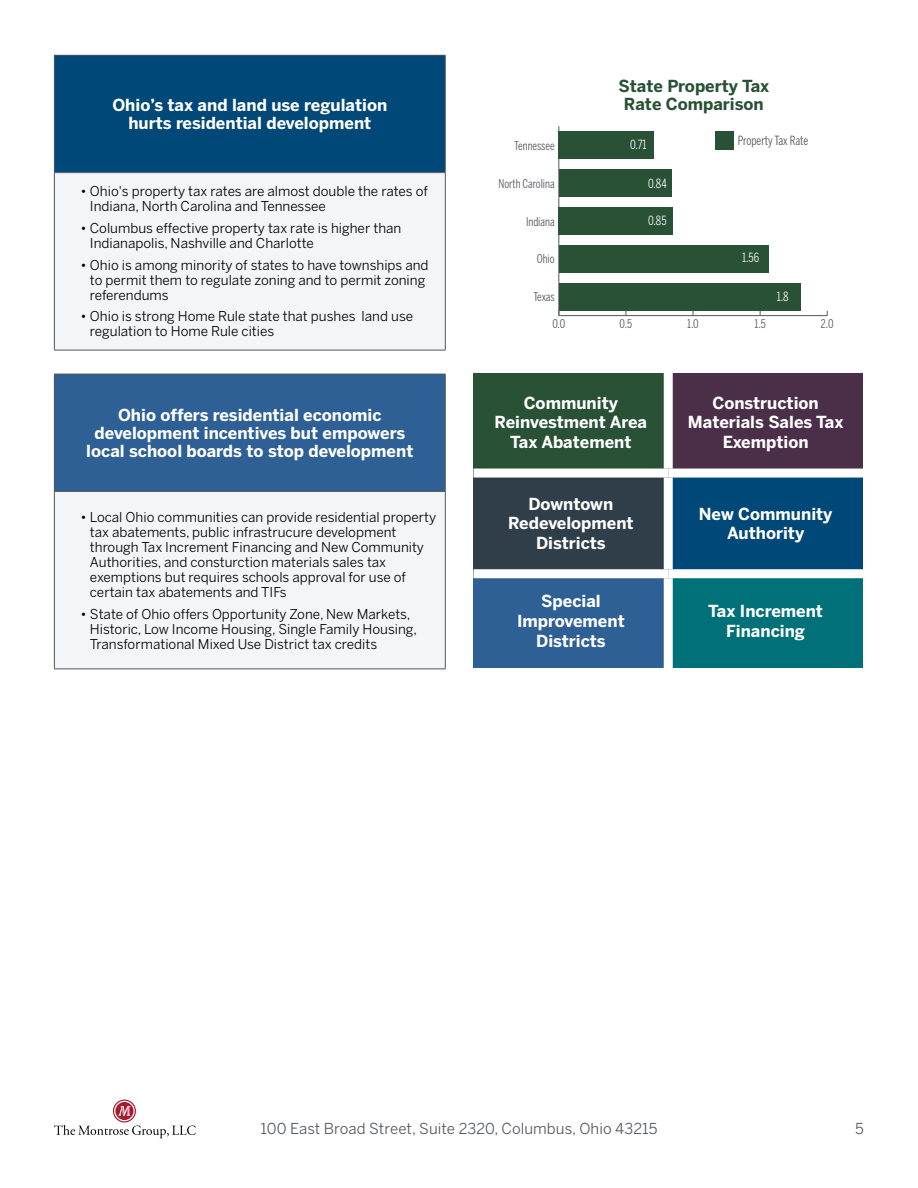
<style>
.page{position:relative;width:918px;height:1188px;background:#fff}
.page>*{position:absolute;margin:0;border:0;box-sizing:border-box;transform-origin:0 0}
.t1{font:700 16.5px/19.8px "Benton Sans";color:#fff;text-align:center}
.t2{font:700 16.5px/18px "Benton Sans";color:#285136;text-align:center}
.t3{font:15px "Benton Sans";letter-spacing:.005em;color:#52555b}
.t4{font:13.5px/15px "Benton Sans";color:#000}
.t5{font:12.6px "Benton Sans Comp";color:#fff}
.t6{font:12.6px "Benton Sans Comp";letter-spacing:-.005em;color:#52555b}
.t7{font:12px "Benton Sans Comp";color:#52555b}
</style>
<div class="page">
<svg style="left:54px;top:1125px;width:142px;height:13px"></svg>
<div style="left:115px;top:1102px;width:18px;height:18px;background:#a91a2d;border-radius:50%"></div>
<div style="left:113px;top:1100px;width:23px;height:23px;border:1px solid #a91a2d;border-radius:50%"></div>
<svg style="left:118px;top:1106px;width:12px;height:10px"></svg>
<div style="left:54px;top:55px;width:391px;height:118px;background:#004877"></div>
<div style="left:54px;top:173px;width:391px;height:177px;background:#f3f5f7"></div>
<hr style="left:54px;top:172px;width:392px;height:1px;background:#52555b">
<hr style="left:54px;top:55px;width:392px;height:1px;background:#52555b">
<hr style="left:54px;top:56px;width:1px;height:116px;background:#52555b">
<hr style="left:445px;top:56px;width:1px;height:116px;background:#52555b">
<hr style="left:54px;top:173px;width:1px;height:177px;background:#52555b">
<hr style="left:445px;top:173px;width:1px;height:177px;background:#52555b">
<hr style="left:54px;top:350px;width:392px;height:1px;background:#52555b">
<hr style="left:559px;top:315px;width:268px;height:1px;background:#52555b">
<hr style="left:558px;top:126px;width:1px;height:190px;background:#52555b">
<div style="left:715px;top:131px;width:19px;height:19px;background:#285136"></div>
<div style="left:559px;top:131px;width:95px;height:28px;background:#285136"></div>
<div style="left:559px;top:169px;width:113px;height:28px;background:#285136"></div>
<div style="left:559px;top:207px;width:114px;height:28px;background:#285136"></div>
<div style="left:559px;top:245px;width:209px;height:27px;background:#285136"></div>
<div style="left:559px;top:283px;width:241px;height:27px;background:#285136"></div>
<div style="left:54px;top:374px;width:391px;height:117px;background:#2e6095"></div>
<div style="left:54px;top:491px;width:391px;height:178px;background:#f3f6f8"></div>
<hr style="left:54px;top:491px;width:392px;height:1px;background:#52555b">
<hr style="left:54px;top:374px;width:392px;height:1px;background:#52555b">
<hr style="left:54px;top:374px;width:1px;height:117px;background:#52555b">
<hr style="left:445px;top:374px;width:1px;height:117px;background:#52555b">
<hr style="left:54px;top:492px;width:1px;height:177px;background:#52555b">
<hr style="left:445px;top:492px;width:1px;height:177px;background:#52555b">
<hr style="left:54px;top:669px;width:392px;height:1px;background:#52555b">
<div style="left:474px;top:374px;width:194px;height:99px;background:#285136"></div>
<div style="left:668px;top:374px;width:195px;height:99px;background:#4b2f49"></div>
<div style="left:474px;top:473px;width:194px;height:101px;background:#303e49"></div>
<div style="left:668px;top:473px;width:195px;height:101px;background:#004877"></div>
<div style="left:474px;top:574px;width:194px;height:94px;background:#2e6095"></div>
<div style="left:668px;top:574px;width:195px;height:94px;background:#007079"></div>
<div style="left:664px;top:374px;width:9px;height:95px;background:#fff"></div>
<div style="left:474px;top:469px;width:194px;height:9px;background:#fff"></div>
<div style="left:668px;top:469px;width:195px;height:9px;background:#fff"></div>
<div style="left:664px;top:478px;width:9px;height:91px;background:#fff"></div>
<div style="left:474px;top:569px;width:194px;height:9px;background:#fff"></div>
<div style="left:668px;top:569px;width:195px;height:9px;background:#fff"></div>
<div style="left:664px;top:578px;width:9px;height:90px;background:#fff"></div>
<p class="t1" style="left:112px;top:96px;width:276px;line-height:18px">Ohio’s tax and land use regulation hurts residential development</p>
<p class="t4" style="left:90px;top:184px;width:339px;text-indent:-9px">• Ohio's property tax rates are almost double the rates of<br>Indiana, North Carolina and Tennessee</p>
<p class="t4" style="left:90px;top:220px;width:313px;text-indent:-9px">• Columbus effective property tax rate is higher than<br>Indianapolis, Nashville and Charlotte</p>
<p class="t4" style="left:90px;top:257px;width:340px;text-indent:-9px">• Ohio is among minority of states to have townships and to permit them to regulate zoning and to permit zoning referendums</p>
<p class="t4" style="left:90px;top:309px;width:325px;text-indent:-9px">• Ohio is strong Home Rule state that pushes land use regulation to Home Rule cities</p>
<p class="t1" style="left:86px;top:406px;width:329px;line-height:18px">Ohio offers residential economic development incentives but empowers local school boards to stop development</p>
<p class="t4" style="left:90px;top:509px;width:348px;text-indent:-9px">• Local Ohio communities can provide residential property tax abatements, public infrastrucure development through Tax Increment Financing and New Community Authorities, and consturction materials sales tax exemptions but requires schools approval for use of certain tax abatements and TIFs</p>
<p class="t4" style="left:90px;top:606px;width:329px;text-indent:-9px">• State of Ohio offers Opportunity Zone, New Markets,<br>Historic, Low Income Housing, Single Family Housing,<br>Transformational Mixed Use District tax credits</p>
<p class="t2" style="left:618px;top:76px;width:152px">State Property Tax<br>Rate Comparison</p>
<p class="t7" style="left:514px;top:138px;width:42px">Tennessee</p>
<p class="t5" style="left:630px;top:137px;width:18px">0.71</p>
<p class="t6" style="left:738px;top:133px;width:72px">Property Tax Rate</p>
<p class="t7" style="left:498px;top:176px;width:58px">North Carolina</p>
<p class="t7" style="left:526px;top:214px;width:30px">Indiana</p>
<p class="t5" style="left:648px;top:176px;width:20px">0.84</p>
<p class="t5" style="left:648px;top:213px;width:20px">0.85</p>
<p class="t7" style="left:537px;top:252px;width:19px">Ohio</p>
<p class="t5" style="left:742px;top:250px;width:19px">1.56</p>
<p class="t7" style="left:533px;top:290px;width:23px">Texas</p>
<p class="t5" style="left:777px;top:289px;width:13px">1.8</p>
<p class="t7" style="left:552px;top:317px;width:14px">0.0</p>
<p class="t7" style="left:620px;top:317px;width:14px">0.5</p>
<p class="t7" style="left:687px;top:317px;width:13px">1.0</p>
<p class="t7" style="left:755px;top:317px;width:13px">1.5</p>
<p class="t7" style="left:821px;top:317px;width:14px">2.0</p>
<p class="t1" style="left:495px;top:392px;width:154px">Community<br>Reinvestment Area<br>Tax Abatement</p>
<p class="t1" style="left:688px;top:392px;width:157px">Construction<br>Materials Sales Tax<br>Exemption</p>
<p class="t1" style="left:508px;top:494px;width:127px">Downtown<br>Redevelopment<br>Districts</p>
<p class="t1" style="left:699px;top:503px;width:135px">New Community<br>Authority</p>
<p class="t1" style="left:517px;top:591px;width:109px">Special<br>Improvement<br>Districts</p>
<p class="t1" style="left:708px;top:601px;width:116px">Tax Increment<br>Financing</p>
<p class="t3" style="left:261px;top:1120px;width:399px">100 East Broad Street, Suite 2320, Columbus, Ohio 43215</p>
<p class="t3" style="left:855px;top:1120px;width:10px">5</p>
</div>
